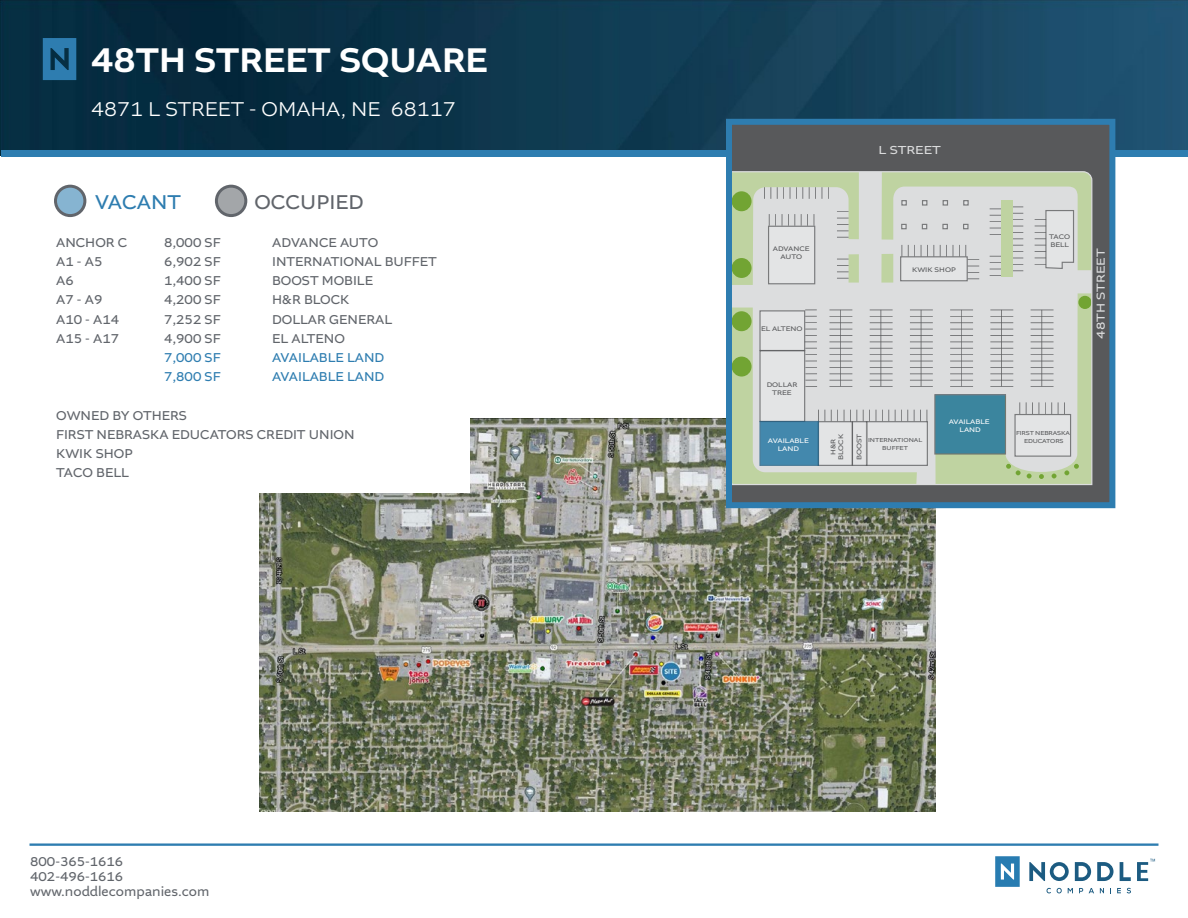
<style>
.page{position:relative;width:1188px;height:918px;background:#fff}
.page>*{position:absolute;margin:0;border:0;box-sizing:border-box;transform-origin:0 0}
.t1{font:500 36px "Altivo";color:#fff}
.t2{font:300 21px "Altivo";color:#fff}
.t3{font:21px "Altivo";color:#61656b}
.t4{font:21px "Altivo";color:#2e7db0}
.t5{font:13.5px/19.2px "Altivo";color:#61656b}
.t6{font:13.5px "Altivo";color:#2e7db0}
.t7{font:12.15px "Altivo";color:#dadbdc;scale:1.12 1}
.t8{font:7.05px/7.9px "Altivo";color:#58595b;text-align:center;scale:1.1 1}
.t9{font:7.05px/7.9px "Altivo";color:#fff;text-align:center;scale:1.1 1}
.t10{font:6.15px/7.9px "Altivo";letter-spacing:-.02em;color:#58595b;text-align:center;scale:1.1 1}
.t11{font:6.15px/7.9px "Altivo";color:#58595b;text-align:center;scale:1.1 1}
</style>
<div class="page">
<img style="left:0;top:0;width:1188px;height:155px">
<svg style="left:43px;top:38px;width:33px;height:42px"></svg>
<div style="left:1px;top:151px;width:1187px;height:6px;background:#2e7db0"></div>
<hr style="left:30px;top:843px;width:1128px;height:3px;background:#2e7db0">
<svg style="left:1047px;top:888px;width:4px;height:5px"></svg>
<svg style="left:1057px;top:888px;width:5px;height:5px"></svg>
<svg style="left:1068px;top:888px;width:5px;height:5px"></svg>
<svg style="left:1079px;top:888px;width:15px;height:5px"></svg>
<svg style="left:1100px;top:888px;width:4px;height:5px"></svg>
<svg style="left:1117px;top:888px;width:4px;height:5px"></svg>
<svg style="left:1127px;top:888px;width:4px;height:5px"></svg>
<svg style="left:995px;top:856px;width:25px;height:31px"></svg>
<svg style="left:1029px;top:862px;width:40px;height:19px"></svg>
<svg style="left:1075px;top:862px;width:16px;height:19px"></svg>
<svg style="left:1097px;top:862px;width:17px;height:19px"></svg>
<svg style="left:1120px;top:862px;width:11px;height:19px"></svg>
<svg style="left:1137px;top:859px;width:18px;height:22px"></svg>
<svg style="left:216px;top:186px;width:30px;height:30px"></svg>
<div style="left:215px;top:185px;width:32px;height:32px;border:3px solid #61656b;border-radius:50%"></div>
<svg style="left:55px;top:186px;width:30px;height:30px"></svg>
<div style="left:54px;top:185px;width:32px;height:32px;border:3px solid #61656b;border-radius:50%"></div>
<img style="left:259px;top:418px;width:676px;height:394px">
<div style="left:56px;top:237px;width:414px;height:256px;background:#fff"></div>
<svg style="left:733px;top:126px;width:375px;height:375px;background:#b2bab3"></svg>
<div style="left:726px;top:119px;width:389px;height:389px;border:6px solid #2e7db0"></div>
<h1 class="t1" style="left:91px;top:37px;width:398px">48TH STREET SQUARE</h1>
<h2 class="t2" style="left:91px;top:96px;width:366px">4871 L STREET - OMAHA, NE 68117</h2>
<h2 class="t4" style="left:95px;top:189px;width:87px">VACANT</h2>
<h2 class="t3" style="left:254px;top:189px;width:111px">OCCUPIED</h2>
<p class="t5" style="left:56px;top:233px;width:73px">ANCHOR C</p>
<p class="t5" style="left:164px;top:233px;width:58px">8,000 SF</p>
<p class="t5" style="left:272px;top:233px;width:108px">ADVANCE AUTO</p>
<p class="t5" style="left:56px;top:252px;width:48px">A1 - A5</p>
<p class="t5" style="left:164px;top:252px;width:58px">6,902 SF</p>
<p class="t5" style="left:272px;top:252px;width:166px">INTERNATIONAL BUFFET</p>
<p class="t5" style="left:56px;top:271px;width:19px">A6</p>
<p class="t5" style="left:164px;top:271px;width:58px">1,400 SF</p>
<p class="t5" style="left:272px;top:271px;width:102px">BOOST MOBILE</p>
<p class="t5" style="left:56px;top:290px;width:48px">A7 - A9</p>
<p class="t5" style="left:164px;top:290px;width:58px">4,200 SF</p>
<p class="t5" style="left:272px;top:290px;width:79px">H&amp;R BLOCK</p>
<p class="t5" style="left:56px;top:310px;width:65px">A10 - A14</p>
<p class="t5" style="left:164px;top:310px;width:58px">7,252 SF</p>
<p class="t5" style="left:272px;top:310px;width:121px">DOLLAR GENERAL</p>
<p class="t5" style="left:56px;top:329px;width:65px">A15 - A17</p>
<p class="t5" style="left:164px;top:329px;width:58px">4,900 SF</p>
<p class="t5" style="left:272px;top:329px;width:74px">EL ALTENO</p>
<p class="t6" style="left:164px;top:349px;width:58px">7,000 SF</p>
<p class="t6" style="left:272px;top:349px;width:114px">AVAILABLE LAND</p>
<p class="t6" style="left:164px;top:368px;width:58px">7,800 SF</p>
<p class="t6" style="left:272px;top:368px;width:114px">AVAILABLE LAND</p>
<p class="t5" style="left:56px;top:406px;width:300px">OWNED BY OTHERS<br>FIRST NEBRASKA EDUCATORS CREDIT UNION<br>KWIK SHOP<br>TACO BELL</p>
<p class="t5" style="left:30px;top:854px;width:181px;line-height:15px">800-365-1616<br>402-496-1616 www.noddlecompanies.com</p>
<p class="t7" style="left:879px;top:142px;width:57px">L STREET</p>
<p class="t8" style="left:773px;top:244px;width:35px">ADVANCE<br>AUTO</p>
<p class="t8" style="left:912px;top:266px;width:41px">KWIK SHOP</p>
<p class="t8" style="left:761px;top:325px;width:39px">EL ALTENO</p>
<p class="t8" style="left:767px;top:380px;width:29px">DOLLAR<br>TREE</p>
<p class="t9" style="left:768px;top:437px;width:39px">AVAILABLE<br>LAND</p>
<p class="t8" style="left:829px;top:460px;width:25px;rotate:-90deg">H&amp;R<br>BLOCK</p>
<p class="t8" style="left:855px;top:460px;width:26px;rotate:-90deg">BOOST</p>
<p class="t11" style="left:868px;top:436px;width:51px">INTERNATIONAL<br>BUFFET</p>
<p class="t9" style="left:949px;top:418px;width:39px">AVAILABLE<br>LAND</p>
<p class="t8" style="left:1049px;top:233px;width:21px;text-align:left">TACO<br>BELL</p>
<p class="t7" style="left:1093px;top:339px;width:82px;rotate:-90deg">48TH STREET</p>
<p class="t10" style="left:1016px;top:429px;width:51px">FIRST NEBRASKA<br>EDUCATORS</p>
</div>
